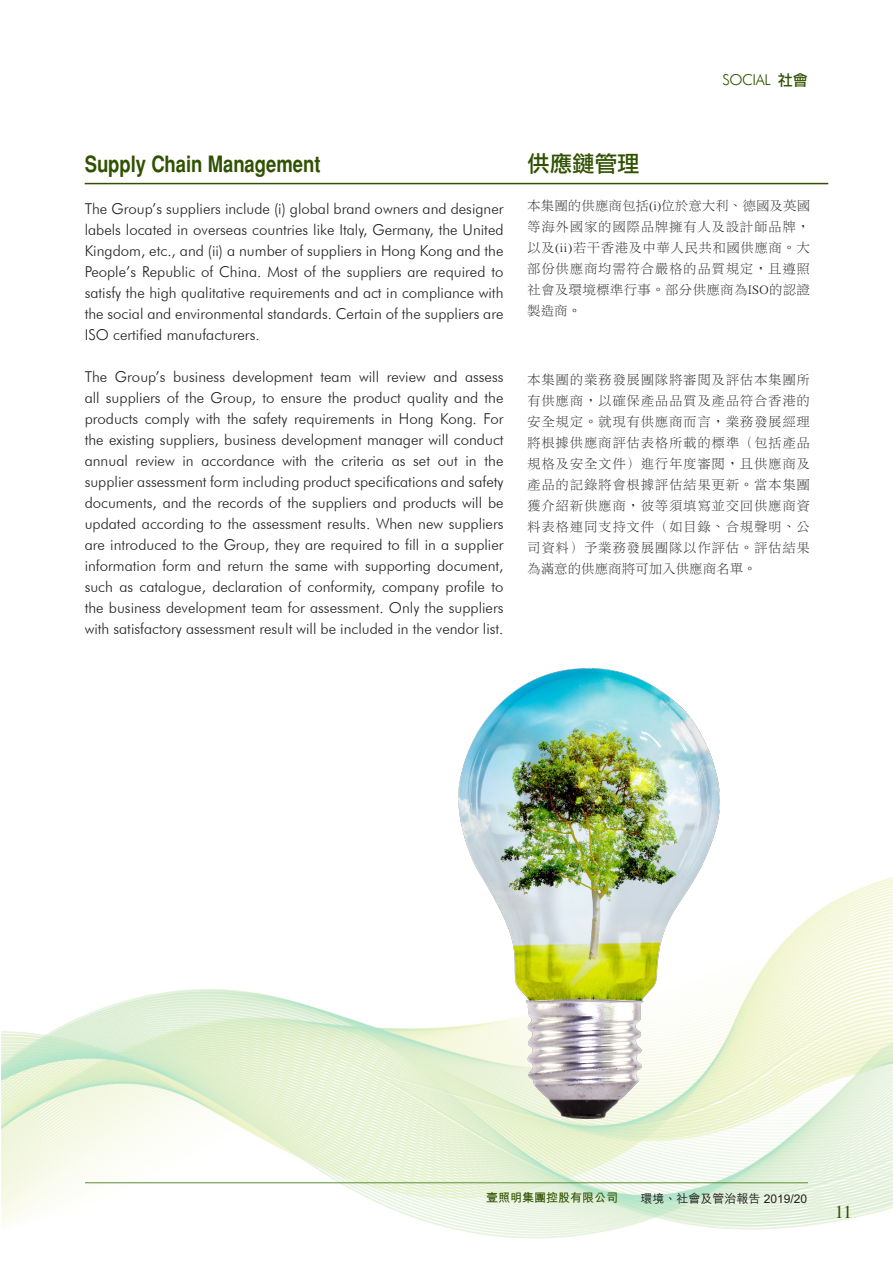
<style>
.page{position:relative;width:893px;height:1263px;background:#fff}
.page>*{position:absolute;margin:0;border:0;box-sizing:border-box;transform-origin:0 0}
.t1{font:700 condensed 22.5px "Helvetica";color:#305100}
.t2{font:22.5px "Li Gothic Med";color:#305100}
.t3{font:18px "Times";color:#305100}
.t4{font:300 15px/21px "Futura BT";color:#231f20;text-align:justify}
.t5{font:300 15px "Futura BT";letter-spacing:-.025em;color:#305100}
.t6{font:300 13.5px/21px "Li Sung";letter-spacing:.05em;color:#231f20;text-align:justify}
.t7{font:500 12px "M Hei";color:#231f20}
.t8{font:700 12px "M Hei";color:#305100}
.s1{font-family:"Li Gothic Med";font-weight:400}
</style>
<div class="page">
<img style="left:1px;top:668px;width:892px;height:571px">
<hr style="left:85px;top:1182px;width:723px;height:1px;background:#6c984b">
<hr style="left:85px;top:183px;width:743px;height:1px;background:#305100">
<img style="left:459px;top:669px;width:260px;height:449px">
<p class="t5" style="left:722px;top:71px;width:87px">SOCIAL <span class="s1">社會</span></p>
<p class="t1" style="left:85px;top:151px;width:237px">Supply Chain Management</p>
<p class="t4" style="left:85px;top:198px;width:420px">The Group’s suppliers include (i) global brand owners and designer labels located in overseas countries like Italy, Germany, the United Kingdom, etc., and (ii) a number of suppliers in Hong Kong and the People’s Republic of China. Most of the suppliers are required to satisfy the high qualitative requirements and act in compliance with the social and environmental standards. Certain of the suppliers are ISO certified manufacturers.</p>
<p class="t4" style="left:85px;top:366px;width:420px">The Group’s business development team will review and assess all suppliers of the Group, to ensure the product quality and the products comply with the safety requirements in Hong Kong. For the existing suppliers, business development manager will conduct annual review in accordance with the criteria as set out in the supplier assessment form including product specifications and safety documents, and the records of the suppliers and products will be updated according to the assessment results. When new suppliers are introduced to the Group, they are required to fill in a supplier information form and return the same with supporting document, such as catalogue, declaration of conformity, company profile to the business development team for assessment. Only the suppliers with satisfactory assessment result will be included in the vendor list.</p>
<p class="t2" style="left:527px;top:152px;width:114px">供應鏈管理</p>
<p class="t6" style="left:527px;top:195px;width:284px">本集團的供應商包括(i)位於意大利、德國及英國等海外國家的國際品牌擁有人及設計師品牌，以及(ii)若干香港及中華人民共和國供應商。大部份供應商均需符合嚴格的品質規定，且遵照社會及環境標準行事。部分供應商為ISO的認證製造商。</p>
<p class="t6" style="left:527px;top:369px;width:284px">本集團的業務發展團隊將審閱及評估本集團所有供應商，以確保產品品質及產品符合香港的安全規定。就現有供應商而言，業務發展經理將根據供應商評估表格所載的標準（包括產品規格及安全文件）進行年度審閱，且供應商及產品的記錄將會根據評估結果更新。當本集團獲介紹新供應商，彼等須填寫並交回供應商資料表格連同支持文件（如目錄、合規聲明、公司資料）予業務發展團隊以作評估。評估結果為滿意的供應商將可加入供應商名單。</p>
<p class="t8" style="left:486px;top:1192px;width:133px">壹照明集團控股有限公司</p>
<p class="t7" style="left:641px;top:1192px;width:168px">環境、社會及管治報告 2019/20</p>
<p class="t3" style="left:835px;top:1195px;width:19px">11</p>
</div>
